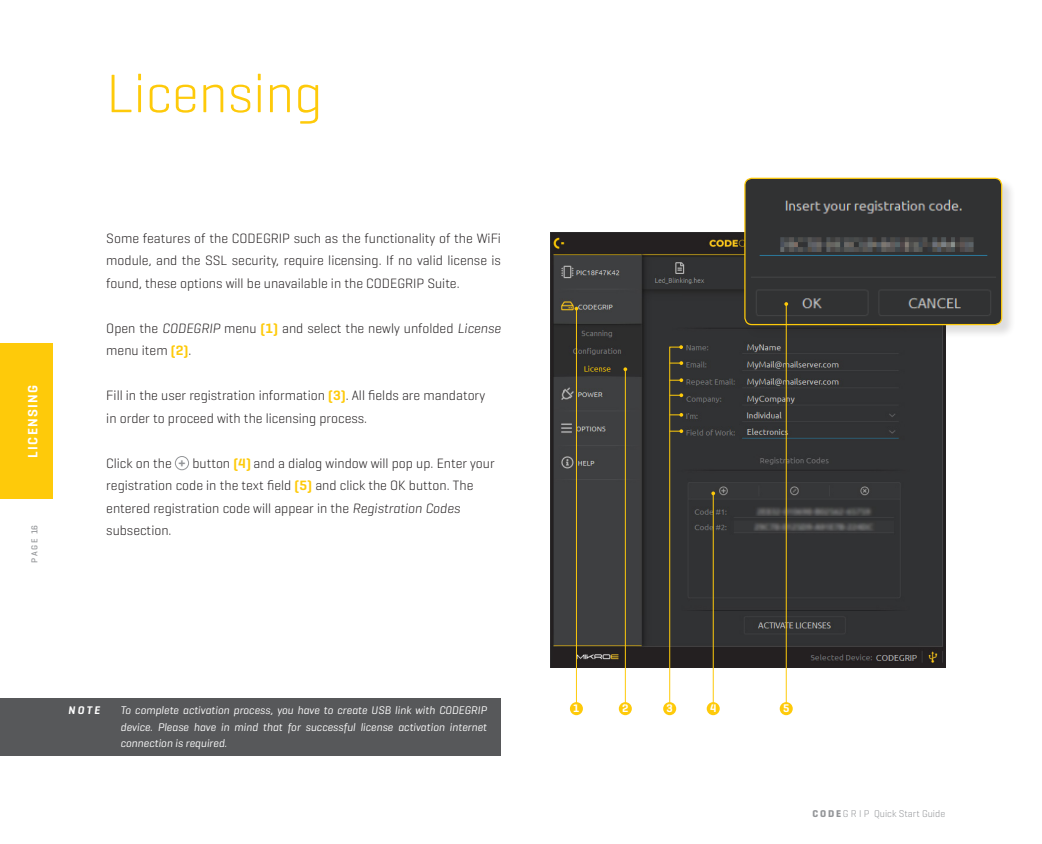
<style>
.page{position:relative;width:1042px;height:844px;background:#fff}
.page>*{position:absolute;margin:0;border:0;box-sizing:border-box;transform-origin:0 0}
.Naslov{font:300 55px "Geogrotesque";color:#feca0a}
.t1{font:300 13.75px/22.5px "Geogrotesque";color:#231f20;text-align:justify}
.Unutrasnji_text{font:600 13.75px "Geogrotesque";letter-spacing:.1em;color:#fff}
.t2{font:italic 11.25px/16.2px "Geogrotesque";color:#fff;text-align:justify}
.t3{font:600 11.25px "Geogrotesque";color:#fff}
.Unutrasnji_text-2{font:italic 600 11.25px "Geogrotesque";color:#fff}
.t4{font:300 10px "Geogrotesque";color:#939598}
.t5{font:500 8.75px "Geogrotesque";color:#939598}
.s1{font-style:italic}
.s2{font-weight:600;color:#feca0a}
.s3{font-weight:600;color:#939598}
.s4{font-weight:700}
</style>
<div class="page">
<div style="left:0;top:343px;width:53px;height:155px;background:#feca0a"></div>
<img style="left:550px;top:232px;width:395px;height:435px">
<div style="left:570px;top:702px;width:13px;height:13px;background:#feca0a;border-radius:50%"></div>
<div style="left:619px;top:702px;width:13px;height:13px;background:#feca0a;border-radius:50%"></div>
<div style="left:707px;top:702px;width:13px;height:13px;background:#feca0a;border-radius:50%"></div>
<hr style="left:576px;top:308px;width:1px;height:396px;background:#feca0a">
<svg style="left:574px;top:306px;width:4px;height:4px"></svg>
<hr style="left:625px;top:369px;width:1px;height:335px;background:#feca0a">
<svg style="left:623px;top:367px;width:4px;height:4px"></svg>
<hr style="left:713px;top:493px;width:1px;height:210px;background:#feca0a">
<svg style="left:711px;top:491px;width:4px;height:4px"></svg>
<div style="left:663px;top:702px;width:13px;height:13px;background:#feca0a;border-radius:50%"></div>
<svg style="left:669px;top:345px;width:14px;height:360px;background:#575241"></svg>
<div style="left:744px;top:178px;width:272px;height:161px;background:#231f20;opacity:.15"></div>
<img style="left:745px;top:178px;width:256px;height:146px">
<div style="left:744px;top:178px;width:258px;height:147px;border:1px solid #feca0a;border-radius:7px"></div>
<div style="left:780px;top:702px;width:13px;height:13px;background:#feca0a;border-radius:50%"></div>
<hr style="left:786px;top:304px;width:1px;height:399px;background:#feca0a">
<svg style="left:784px;top:302px;width:4px;height:4px"></svg>
<div style="left:175px;top:456px;width:14px;height:14px;border:1px solid #939598;border-radius:50%"></div>
<div style="left:0;top:698px;width:501px;height:57px;background:#57585a"></div>
<p class="Unutrasnji_text" style="left:24px;top:457px;width:74px;rotate:-90deg">LICENSING</p>
<p class="t5" style="left:29px;top:563px;width:40px;rotate:-90deg">P A G E 16</p>
<p class="Naslov" style="left:106px;top:59px;width:218px">Licensing</p>
<p class="t1" style="left:106px;top:226px;width:396px">Some features of the CODEGRIP such as the functionality of the WiFi module, and the SSL security, require licensing. If no valid license is found, these options will be unavailable in the CODEGRIP Suite.</p>
<p class="t1" style="left:106px;top:316px;width:396px">Open the <span class="s1">CODEGRIP</span> menu <span class="s2">(1)</span> and select the newly unfolded <span class="s1">License </span>menu item <span class="s2">(2)</span>.</p>
<p class="t1" style="left:106px;top:384px;width:380px">Fill in the user registration information <span class="s2">(3)</span>. All fields are mandatory</p>
<p class="t1" style="left:106px;top:406px;width:262px">in order to proceed with the licensing process.</p>
<p class="t1" style="left:106px;top:451px;width:390px">Click on the <span class="s3">+</span> button <span class="s2">(4)</span> and a dialog window will pop up. Enter your</p>
<p class="t1" style="left:106px;top:474px;width:369px">registration code in the text field <span class="s2">(5)</span> and click the OK button. The</p>
<p class="t1" style="left:106px;top:496px;width:355px">entered registration code will appear in the <span class="s1">Registration Codes</span></p>
<p class="t1" style="left:106px;top:519px;width:67px">subsection.</p>
<p class="Unutrasnji_text-2" style="left:68px;top:703px;width:33px">N O T E</p>
<p class="t2" style="left:120px;top:702px;width:368px">To complete activation process, you have to create USB link with CODEGRIP device. Please have in mind that for successful license activation internet connection is required.</p>
<p class="t3" style="left:573px;top:701px;width:8px">1</p>
<p class="t3" style="left:622px;top:701px;width:8px">2</p>
<p class="t3" style="left:666px;top:701px;width:8px">3</p>
<p class="t3" style="left:710px;top:701px;width:8px">4</p>
<p class="t3" style="left:783px;top:701px;width:8px">5</p>
<p class="t4" style="left:812px;top:807px;width:134px"><span class="s4">C O D E</span> G R I P Quick Start Guide</p>
</div>
